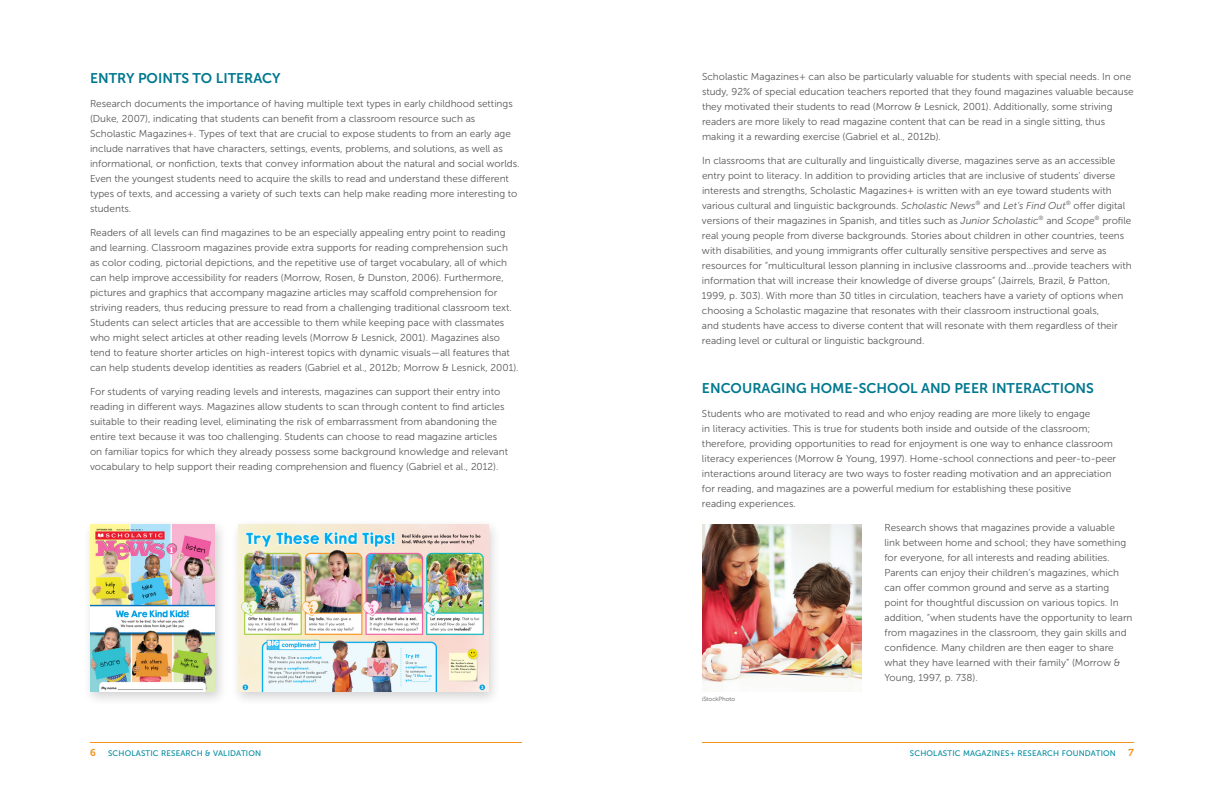
<style>
.page{position:relative;width:1224px;height:792px;background:#fff}
.page>*{position:absolute;margin:0;border:0;box-sizing:border-box;transform-origin:0 0}
.Heading_2{font:14px "Museo Sans 700";color:#00788f}
.Body_Text{font:10px/15px "Museo Sans 300";color:#57585a}
.t1{font:10px "Museo 700";color:#f7931d}
.t2{font:8px "Museo Sans 500";letter-spacing:.02em;color:#008ba0}
.Body_Text-2{font:6px "Museo Sans 300";color:#57585a}
.s1{font-style:italic}
.s2{font-family:"Museo 700";font-size:10px;color:#f7931d}
</style>
<div class="page">
<hr style="left:90px;top:742px;width:432px;height:1px;background:#f7931d">
<hr style="left:702px;top:742px;width:432px;height:1px;background:#f7931d">
<img style="left:702px;top:525px;width:160px;height:167px">
<div style="left:231px;top:518px;width:270px;height:188px;background:#231f20;opacity:.2"></div>
<img style="left:238px;top:525px;width:250px;height:167px">
<div style="left:82px;top:518px;width:146px;height:188px;background:#231f20;opacity:.2"></div>
<img style="left:90px;top:525px;width:125px;height:167px">
<p class="Heading_2" style="left:90px;top:70px;width:192px">ENTRY POINTS TO LITERACY</p>
<p class="Body_Text" style="left:90px;top:96px;width:431px">Research documents the importance of having multiple text types in early childhood settings (Duke, 2007), indicating that students can benefit from a classroom resource such as Scholastic Magazines+. Types of text that are crucial to expose students to from an early age include narratives that have characters, settings, events, problems, and solutions, as well as informational, or nonfiction, texts that convey information about the natural and social worlds.<br>Even the youngest students need to acquire the skills to read and understand these different types of texts, and accessing a variety of such texts can help make reading more interesting to students.</p>
<p class="Body_Text" style="left:90px;top:225px;width:430px">Readers of all levels can find magazines to be an especially appealing entry point to reading and learning. Classroom magazines provide extra supports for reading comprehension such as color coding, pictorial depictions, and the repetitive use of target vocabulary, all of which can help improve accessibility for readers (Morrow, Rosen, &amp; Dunston, 2006). Furthermore, pictures and graphics that accompany magazine articles may scaffold comprehension for striving readers, thus reducing pressure to read from a challenging traditional classroom text.<br>Students can select articles that are accessible to them while keeping pace with classmates who might select articles at other reading levels (Morrow &amp; Lesnick, 2001). Magazines also tend to feature shorter articles on high-interest topics with dynamic visuals—all features that can help students develop identities as readers (Gabriel et al., 2012b; Morrow &amp; Lesnick, 2001).</p>
<p class="Body_Text" style="left:90px;top:384px;width:420px">For students of varying reading levels and interests, magazines can support their entry into reading in different ways. Magazines allow students to scan through content to find articles suitable to their reading level, eliminating the risk of embarrassment from abandoning the entire text because it was too challenging. Students can choose to read magazine articles on familiar topics for which they already possess some background knowledge and relevant vocabulary to help support their reading comprehension and fluency (Gabriel et al., 2012).</p>
<p class="Body_Text" style="left:702px;top:69px;width:433px">Scholastic Magazines+ can also be particularly valuable for students with special needs. In one study, 92% of special education teachers reported that they found magazines valuable because they motivated their students to read (Morrow &amp; Lesnick, 2001). Additionally, some striving readers are more likely to read magazine content that can be read in a single sitting, thus making it a rewarding exercise (Gabriel et al., 2012b).</p>
<p class="Body_Text" style="left:702px;top:153px;width:431px">In classrooms that are culturally and linguistically diverse, magazines serve as an accessible entry point to literacy. In addition to providing articles that are inclusive of students’ diverse interests and strengths, Scholastic Magazines+ is written with an eye toward students with various cultural and linguistic backgrounds. <span class="s1">Scholastic News</span><sup>®</sup> and <span class="s1">Let’s Find Out</span><sup>®</sup> offer digital versions of their magazines in Spanish, and titles such as <span class="s1">Junior Scholastic</span><sup>®</sup> and <span class="s1">Scope</span><sup>®</sup> profile real young people from diverse backgrounds. Stories about children in other countries, teens with disabilities, and young immigrants offer culturally sensitive perspectives and serve as resources for “multicultural lesson planning in inclusive classrooms and…provide teachers with information that will increase their knowledge of diverse groups” (Jairrels, Brazil, &amp; Patton, 1999, p. 303). With more than 30 titles in circulation, teachers have a variety of options when choosing a Scholastic magazine that resonates with their classroom instructional goals,<br>and students have access to diverse content that will resonate with them regardless of their reading level or cultural or linguistic background.</p>
<p class="Heading_2" style="left:702px;top:380px;width:393px">ENCOURAGING HOME-SCHOOL AND PEER INTERACTIONS</p>
<p class="Body_Text" style="left:702px;top:406px;width:416px">Students who are motivated to read and who enjoy reading are more likely to engage<br>in literacy activities. This is true for students both inside and outside of the classroom; therefore, providing opportunities to read for enjoyment is one way to enhance classroom literacy experiences (Morrow &amp; Young, 1997). Home-school connections and peer-to-peer interactions around literacy are two ways to foster reading motivation and an appreciation for reading, and magazines are a powerful medium for establishing these positive<br>reading experiences.</p>
<p class="Body_Text" style="left:884px;top:520px;width:250px">Research shows that magazines provide a valuable link between home and school; they have something for everyone, for all interests and reading abilities.<br>Parents can enjoy their children’s magazines, which can offer common ground and serve as a starting point for thoughtful discussion on various topics. In addition, “when students have the opportunity to learn from magazines in the classroom, they gain skills and confidence. Many children are then eager to share what they have learned with their family” (Morrow &amp; Young, 1997, p. 738).</p>
<p class="Body_Text-2" style="left:702px;top:696px;width:35px">iStockPhoto</p>
<p class="t2" style="left:90px;top:749px;width:173px"><span class="s2">6</span> SCHOLASTIC RESEARCH &amp; VALIDATION</p>
<p class="t2" style="left:910px;top:749px;width:208px">SCHOLASTIC MAGAZINES+ RESEARCH FOUNDATION</p>
<p class="t1" style="left:1129px;top:747px;width:7px">7</p>
</div>
